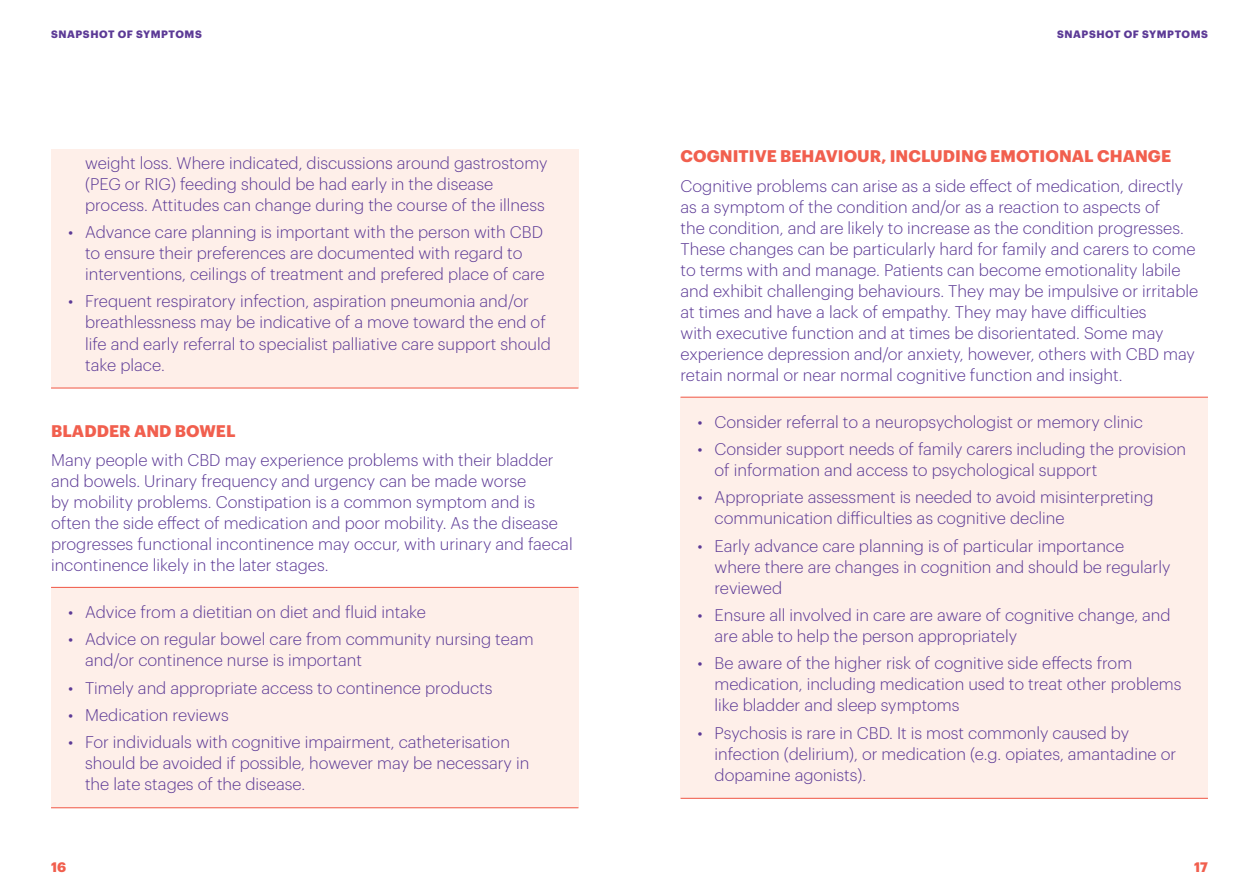
<style>
.page{position:relative;width:1259px;height:893px;background:#fff}
.page>*{position:absolute;margin:0;border:0;box-sizing:border-box;transform-origin:0 0}
.t1{font:300 16.5px/21px "Graphik";color:#5c3a96}
.t2{font:700 16.5px "Graphik";letter-spacing:.005em;color:#f15f4e}
.t3{font:700 13.5px "Graphik";color:#f15f4e}
.t4{font:700 10.5px "Graphik";letter-spacing:.055em;color:#5c3a96}
</style>
<div class="page">
<div style="left:51px;top:588px;width:527px;height:220px;background:#feefe9"></div>
<div style="left:51px;top:149px;width:527px;height:239px;background:#feefe9"></div>
<hr style="left:51px;top:387px;width:527px;height:2px;background:#f15f4e">
<hr style="left:51px;top:587px;width:527px;height:1px;background:#f15f4e">
<hr style="left:51px;top:807px;width:527px;height:1px;background:#f15f4e">
<div style="left:680px;top:398px;width:528px;height:400px;background:#feefe9"></div>
<hr style="left:680px;top:397px;width:528px;height:1px;background:#f15f4e">
<hr style="left:680px;top:798px;width:528px;height:1px;background:#f15f4e">
<p class="t4" style="left:51px;top:26px;width:152px">SNAPSHOT OF SYMPTOMS</p>
<p class="t4" style="left:1057px;top:26px;width:152px">SNAPSHOT OF SYMPTOMS</p>
<p class="t1" style="left:85px;top:151px;width:464px">weight loss. Where indicated, discussions around gastrostomy (PEG or RIG) feeding should be had early in the disease process. Attitudes can change during the course of the illness</p>
<p class="t1" style="left:85px;top:220px;width:461px;text-indent:-17px">• Advance care planning is important with the person with CBD to ensure their preferences are documented with regard to interventions, ceilings of treatment and prefered place of care</p>
<p class="t1" style="left:85px;top:290px;width:467px;text-indent:-17px">• Frequent respiratory infection, aspiration pneumonia and/or breathlessness may be indicative of a move toward the end of life and early referral to specialist palliative care support should take place.</p>
<p class="t2" style="left:51px;top:418px;width:186px">BLADDER AND BOWEL</p>
<p class="t1" style="left:51px;top:448px;width:523px">Many people with CBD may experience problems with their bladder and bowels. Urinary frequency and urgency can be made worse<br>by mobility problems. Constipation is a common symptom and is often the side effect of medication and poor mobility. As the disease progresses functional incontinence may occur, with urinary and faecal incontinence likely in the later stages.</p>
<p class="t1" style="left:68px;top:600px;width:359px">• Advice from a dietitian on diet and fluid intake</p>
<p class="t1" style="left:85px;top:627px;width:450px;text-indent:-17px">• Advice on regular bowel care from community nursing team and/or continence nurse is important</p>
<p class="t1" style="left:68px;top:676px;width:426px">• Timely and appropriate access to continence products</p>
<p class="t1" style="left:68px;top:703px;width:162px">• Medication reviews</p>
<p class="t1" style="left:85px;top:730px;width:446px;text-indent:-17px">• For individuals with cognitive impairment, catheterisation should be avoided if possible, however may be necessary in the late stages of the disease.</p>
<p class="t2" style="left:680px;top:144px;width:492px">COGNITIVE BEHAVIOUR, INCLUDING EMOTIONAL CHANGE</p>
<p class="t1" style="left:680px;top:174px;width:519px">Cognitive problems can arise as a side effect of medication, directly as a symptom of the condition and/or as a reaction to aspects of<br>the condition, and are likely to increase as the condition progresses.<br>These changes can be particularly hard for family and carers to come to terms with and manage. Patients can become emotionality labile and exhibit challenging behaviours. They may be impulsive or irritable at times and have a lack of empathy. They may have difficulties<br>with executive function and at times be disorientated. Some may experience depression and/or anxiety, however, others with CBD may retain normal or near normal cognitive function and insight.</p>
<p class="t1" style="left:697px;top:410px;width:447px">• Consider referral to a neuropsychologist or memory clinic</p>
<p class="t1" style="left:714px;top:437px;width:473px;text-indent:-17px">• Consider support needs of family carers including the provision of information and access to psychological support</p>
<p class="t1" style="left:714px;top:485px;width:440px;text-indent:-17px">• Appropriate assessment is needed to avoid misinterpreting communication difficulties as cognitive decline</p>
<p class="t1" style="left:714px;top:534px;width:457px;text-indent:-17px">• Early advance care planning is of particular importance where there are changes in cognition and should be regularly reviewed</p>
<p class="t1" style="left:714px;top:603px;width:457px;text-indent:-17px">• Ensure all involved in care are aware of cognitive change, and are able to help the person appropriately</p>
<p class="t1" style="left:714px;top:652px;width:468px;text-indent:-17px">• Be aware of the higher risk of cognitive side effects from medication, including medication used to treat other problems like bladder and sleep symptoms</p>
<p class="t1" style="left:714px;top:721px;width:463px;text-indent:-17px">• Psychosis is rare in CBD. It is most commonly caused by infection (delirium), or medication (e.g. opiates, amantadine or dopamine agonists).</p>
<p class="t3" style="left:51px;top:856px;width:17px">16</p>
<p class="t3" style="left:1194px;top:856px;width:15px">17</p>
</div>
